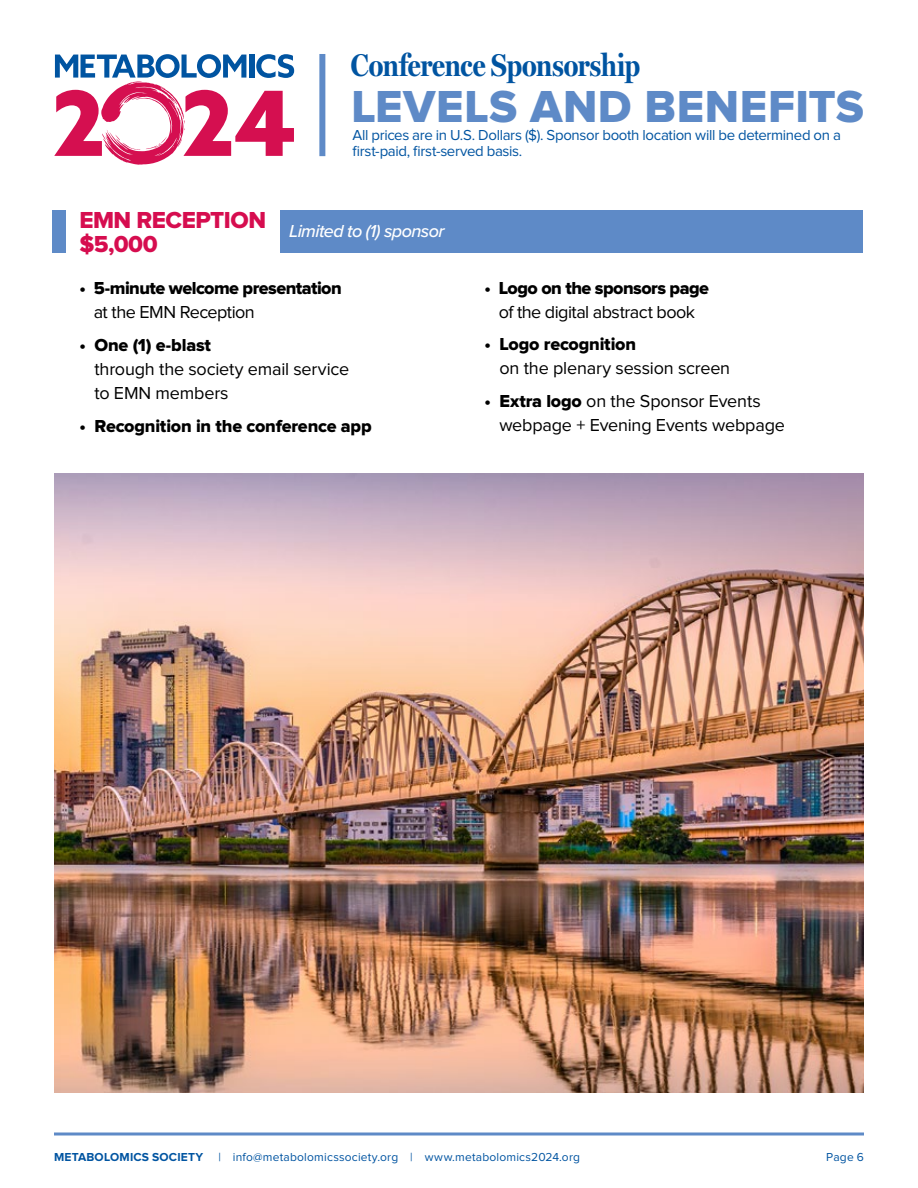
<style>
.page{position:relative;width:918px;height:1188px;background:#fff}
.page>*{position:absolute;margin:0;border:0;box-sizing:border-box;transform-origin:0 0}
.t1{font:46.5px "Proxima Nova Extrabld";letter-spacing:.01em;color:#5e8ac7}
.t2{font:700 31.5px "Miller Headline";letter-spacing:-.01em;color:#0054a1}
.t3{font:24px/24px "Proxima Nova Extrabld";letter-spacing:-.02em;color:#d60d4f}
.t4{font:18px/24px "Proxima Nova";letter-spacing:-.01em;color:#000}
.t5{font:18px "Proxima Nova Extrabld";letter-spacing:-.025em;color:#000}
.t6{font:18px "Proxima Nova";letter-spacing:-.03em;color:#000}
.t7{font:italic 500 18px "Proxima Nova";letter-spacing:-.035em;color:#fff}
.t8{font:15px/16.5px "Proxima Nova";letter-spacing:-.025em;color:#0054a1}
.t9{font:12px "Proxima Nova";letter-spacing:.015em;color:#0054a1}
.t10{font:700 12px "Proxima Nova";letter-spacing:.02em;color:#0054a1}
.s1{font-family:"Proxima Nova Extrabld"}
</style>
<div class="page">
<svg style="left:54px;top:1132px;width:810px;height:4px;background:#86a7d4"></svg>
<img style="left:54px;top:473px;width:810px;height:620px">
<div style="left:280px;top:210px;width:582px;height:42px;background:#5e8ac7"></div>
<div style="left:52px;top:210px;width:14px;height:42px;background:#5e8ac7"></div>
<svg style="left:54px;top:54px;width:240px;height:111px"></svg>
<div style="left:319px;top:54px;width:6px;height:102px;background:#5e8ac7"></div>
<h3 class="t3" style="left:79px;top:210px;width:188px">EMN RECEPTION $5,000</h3>
<h2 class="t2" style="left:351px;top:46px;width:291px">Conference Sponsorship</h2>
<h1 class="t1" style="left:351px;top:85px;width:514px">LEVELS AND BENEFITS</h1>
<p class="t8" style="left:352px;top:127px;width:490px">All prices are in U.S. Dollars ($). Sponsor booth location will be determined on a first-paid, first-served basis.</p>
<p class="t7" style="left:289px;top:217px;width:157px">Limited to (1) sponsor</p>
<p class="t5" style="left:79px;top:279px;width:264px">• 5-minute welcome presentation</p>
<p class="t6" style="left:94px;top:303px;width:163px">at the EMN Reception</p>
<p class="t5" style="left:79px;top:336px;width:133px">• One (1) e-blast</p>
<p class="t4" style="left:94px;top:357px;width:256px">through the society email service to EMN members</p>
<p class="t5" style="left:79px;top:417px;width:294px">• Recognition in the conference app</p>
<p class="t5" style="left:484px;top:279px;width:226px">• Logo on the sponsors page</p>
<p class="t6" style="left:499px;top:303px;width:198px">of the digital abstract book</p>
<p class="t5" style="left:484px;top:336px;width:153px">• Logo recognition</p>
<p class="t4" style="left:499px;top:357px;width:232px">on the plenary session screen</p>
<p class="t4" style="left:499px;top:390px;width:287px;text-indent:-15px"><span class="s1">• Extra logo</span> on the Sponsor Events webpage + Evening Events webpage</p>
<p class="t10" style="left:54px;top:1152px;width:151px">METABOLOMICS SOCIETY</p>
<p class="t9" style="left:218px;top:1152px;width:363px">| info@metabolomicssociety.org | www.metabolomics2024.org</p>
<p class="t9" style="left:826px;top:1152px;width:39px">Page 6</p>
</div>
